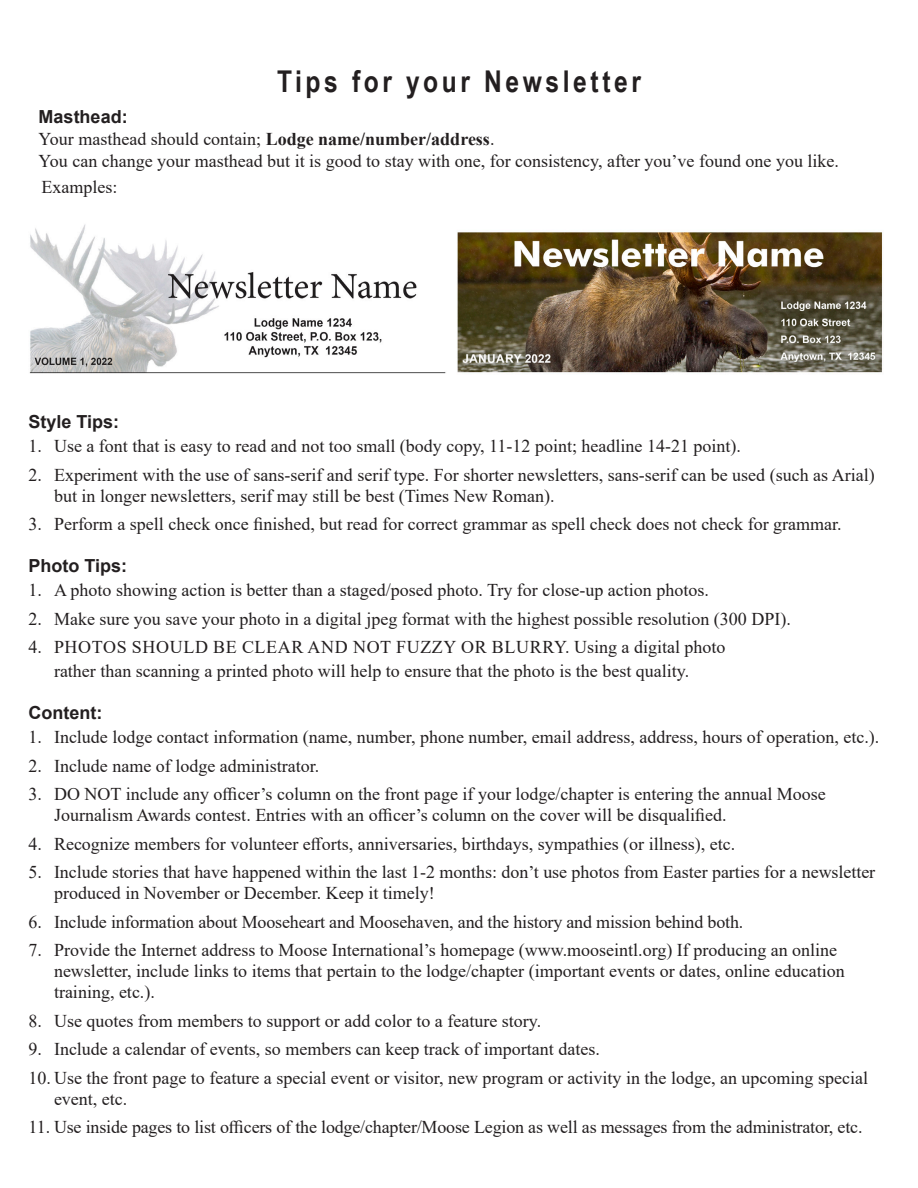
<style>
.page{position:relative;width:918px;height:1188px;background:#fff}
.page>*{position:absolute;margin:0;border:0;box-sizing:border-box;transform-origin:0 0}
.t1{font:700 30px "Arial Narrow";letter-spacing:.12em;color:#231f20}
.t2{font:18px/21px "Times New Roman";color:#231f20}
.t3{font:700 18px "Arial";color:#231f20}
.s1{font-weight:700}
</style>
<div class="page">
<img style="left:29px;top:224px;width:417px;height:150px">
<img style="left:457px;top:232px;width:426px;height:141px">
<p class="t1" style="left:277px;top:59px;width:365px">Tips for your Newsletter</p>
<p class="t3" style="left:39px;top:104px;width:91px">Masthead:</p>
<p class="t2" style="left:39px;top:128px;width:802px;line-height:21.6px">Your masthead should contain; <span class="s1">Lodge name/number/address</span>.<br>You can change your masthead but it is good to stay with one, for consistency, after you’ve found one you like.</p>
<p class="t2" style="left:42px;top:175px;width:77px">Examples:</p>
<p class="t3" style="left:28px;top:409px;width:92px">Style Tips:</p>
<p class="t2" style="left:28px;top:435px;width:714px">1. Use a font that is easy to read and not too small (body copy, 11-12 point; headline 14-21 point).</p>
<p class="t2" style="left:54px;top:464px;width:822px;text-indent:-26px">2. Experiment with the use of sans-serif and serif type. For shorter newsletters, sans-serif can be used (such as Arial) but in longer newsletters, serif may still be best (Times New Roman).</p>
<p class="t2" style="left:28px;top:513px;width:815px">3. Perform a spell check once finished, but read for correct grammar as spell check does not check for grammar.</p>
<p class="t3" style="left:28px;top:553px;width:100px">Photo Tips:</p>
<p class="t2" style="left:28px;top:579px;width:682px">1. A photo showing action is better than a staged/posed photo. Try for close-up action photos.</p>
<p class="t2" style="left:28px;top:608px;width:764px">2. Make sure you save your photo in a digital jpeg format with the highest possible resolution (300 DPI).</p>
<p class="t2" style="left:54px;top:635px;width:673px;line-height:24px;text-indent:-26px">4. PHOTOS SHOULD BE CLEAR AND NOT FUZZY OR BLURRY. Using a digital photo rather than scanning a printed photo will help to ensure that the photo is the best quality.</p>
<p class="t3" style="left:28px;top:700px;width:75px">Content:</p>
<p class="t2" style="left:28px;top:726px;width:852px">1. Include lodge contact information (name, number, phone number, email address, address, hours of operation, etc.).</p>
<p class="t2" style="left:28px;top:755px;width:292px">2. Include name of lodge administrator.</p>
<p class="t2" style="left:54px;top:783px;width:773px;text-indent:-26px">3. DO NOT include any officer’s column on the front page if your lodge/chapter is entering the annual Moose<br>Journalism Awards contest. Entries with an officer’s column on the cover will be disqualified.</p>
<p class="t2" style="left:28px;top:833px;width:708px">4. Recognize members for volunteer efforts, anniversaries, birthdays, sympathies (or illness), etc.</p>
<p class="t2" style="left:54px;top:861px;width:823px;text-indent:-26px">5. Include stories that have happened within the last 1-2 months: don’t use photos from Easter parties for a newsletter produced in November or December. Keep it timely!</p>
<p class="t2" style="left:28px;top:911px;width:716px">6. Include information about Mooseheart and Moosehaven, and the history and mission behind both.</p>
<p class="t2" style="left:54px;top:939px;width:792px;text-indent:-26px">7. Provide the Internet address to Moose International’s homepage (www.mooseintl.org) If producing an online newsletter, include links to items that pertain to the lodge/chapter (important events or dates, online education training, etc.).</p>
<p class="t2" style="left:28px;top:1010px;width:514px">8. Use quotes from members to support or add color to a feature story.</p>
<p class="t2" style="left:28px;top:1038px;width:573px">9. Include a calendar of events, so members can keep track of important dates.</p>
<p class="t2" style="left:54px;top:1067px;width:816px;text-indent:-26px">10. Use the front page to feature a special event or visitor, new program or activity in the lodge, an upcoming special event, etc.</p>
<p class="t2" style="left:28px;top:1116px;width:836px">11. Use inside pages to list officers of the lodge/chapter/Moose Legion as well as messages from the administrator, etc.</p>
</div>
